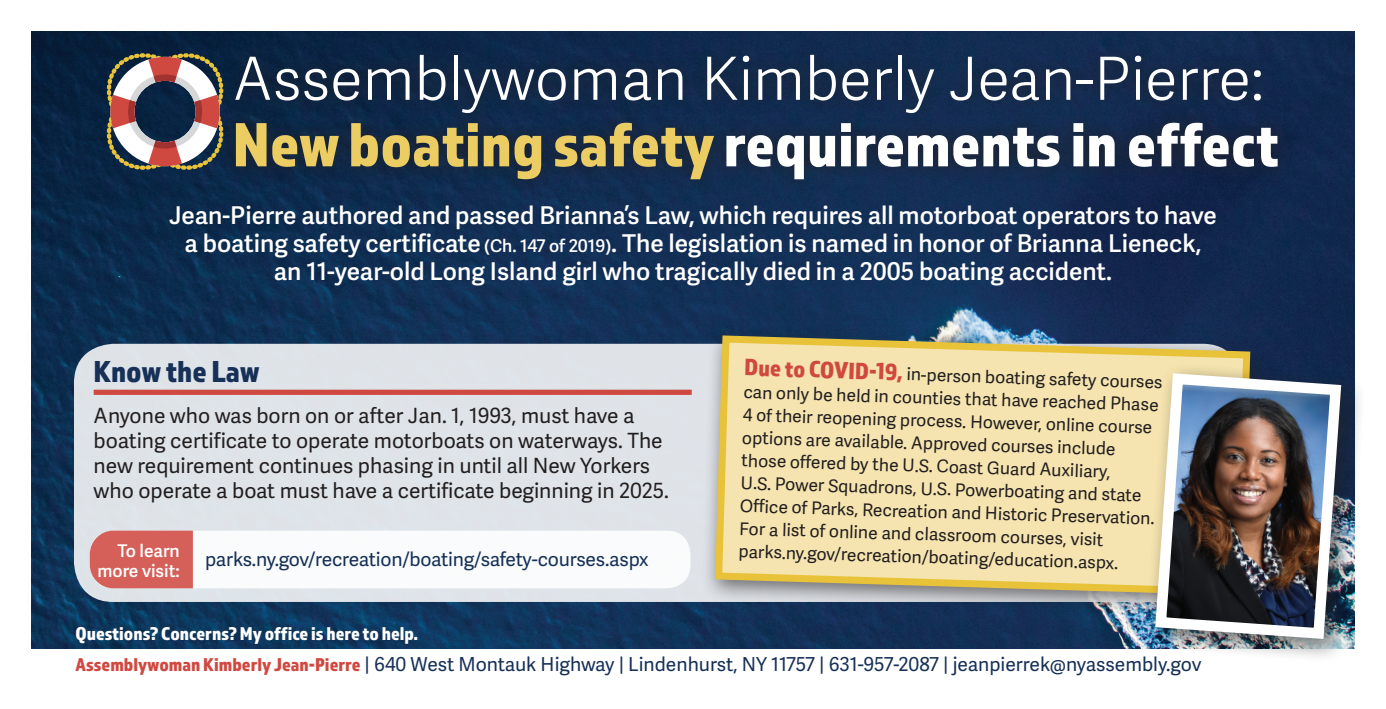
<style>
.page{position:relative;width:1386px;height:709px;background:#fff}
.page>*{position:absolute;margin:0;border:0;box-sizing:border-box;transform-origin:0 0}
.t1{font:64.75px "Almaq Refined";color:#fff}
.t2{font:300 59.5px "Adelle Sans";color:#fff}
.t3{font:31.5px "Almaq Refined";color:#163057}
.t4{font:600 24.5px/28px "Adelle Sans";color:#fff;text-align:center}
.t5{font:21px/25.2px "Adelle Sans";color:#231f20}
.t6{font:19.25px "Adelle Sans";letter-spacing:-.01em;color:#163057}
.t7{font:19.25px "Almaq Refined";color:#fff}
.t8{font:17.5px/22.8px "Adelle Sans";color:#231f20}
.t9{font:600 17.5px "Adelle Sans";color:#fff}
.s1{color:#eccd64}
.s2{font-size:17.5px}
.s3{font-family:"Almaq Refined";font-size:24.5px;color:#d04941}
.s4{font-family:"Almaq Refined";color:#d04941}
</style>
<div class="page">
<img style="left:32px;top:32px;width:1322px;height:617px">
<div style="left:74px;top:344px;width:1168px;height:258px;background:#dfe3e9;border-radius:39px"></div>
<div style="left:94px;top:390px;width:598px;height:5px;background:#d04941"></div>
<div style="left:90px;top:530px;width:600px;height:58px;background:#fff;border-radius:24px"></div>
<div style="left:701px;top:324px;width:570px;height:295px;background:#231f20;opacity:.6"></div>
<svg style="left:711px;top:332px;width:543px;height:267px;background:#e6d7a4"></svg>
<div style="left:1144px;top:362px;width:222px;height:301px;background:#231f20;opacity:.6"></div>
<img style="left:1150px;top:368px;width:197px;height:276px">
<div style="left:90px;top:530px;width:103px;height:58px;background:#d56059"></div>
<div style="left:218px;top:39px;width:1077px;height:157px;background:#231f20;opacity:.75"></div>
<svg style="left:107px;top:53px;width:116px;height:117px"></svg>
<h2 class="t2" style="left:233px;top:36px;width:1033px">Assemblywoman Kimberly Jean-Pierre:</h2>
<h1 class="t1" style="left:233px;top:106px;width:1048px"><span class="s1">New boating safety</span> requirements in effect</h1>
<p class="t4" style="left:169px;top:200px;width:1049px">Jean-Pierre authored and passed Brianna’s Law, which requires all motorboat operators to have a boating safety certificate <span class="s2">(Ch. 147 of 2019)</span>. The legislation is named in honor of Brianna Lieneck, an 11-year-old Long Island girl who tragically died in a 2005 boating accident.</p>
<p class="t8" style="left:745px;top:356px;width:420px;rotate:2deg"><span class="s3">Due to COVID-19,</span> in-person boating safety courses can only be held in counties that have reached Phase 4 of their reopening process. However, online course options are available. Approved courses include those offered by the U.S. Coast Guard Auxiliary,<br>U.S. Power Squadrons, U.S. Powerboating and state Office of Parks, Recreation and Historic Preservation.<br>For a list of online and classroom courses, visit</p>
<h3 class="t3" style="left:94px;top:352px;width:167px">Know the Law</h3>
<p class="t5" style="left:94px;top:402px;width:577px">Anyone who was born on or after Jan. 1, 1993, must have a boating certificate to operate motorboats on waterways. The new requirement continues phasing in until all New Yorkers who operate a boat must have a certificate beginning in 2025.</p>
<p class="t9" style="left:118px;top:538px;width:64px">To learn</p>
<p class="t8" style="left:739px;top:538px;width:381px;rotate:2deg">parks.ny.gov/recreation/boating/education.aspx.</p>
<p class="t9" style="left:97px;top:557px;width:84px">more visit:</p>
<p class="t6" style="left:205px;top:546px;width:445px">parks.ny.gov/recreation/boating/safety-courses.aspx</p>
<p class="t7" style="left:76px;top:622px;width:344px">Questions? Concerns? My office is here to help.</p>
<p class="t6" style="left:76px;top:650px;width:1127px"><span class="s4">Assemblywoman Kimberly Jean-Pierre</span> | 640 West Montauk Highway | Lindenhurst, NY 11757 | 631-957-2087 | jeanpierrek@nyassembly.gov</p>
</div>
